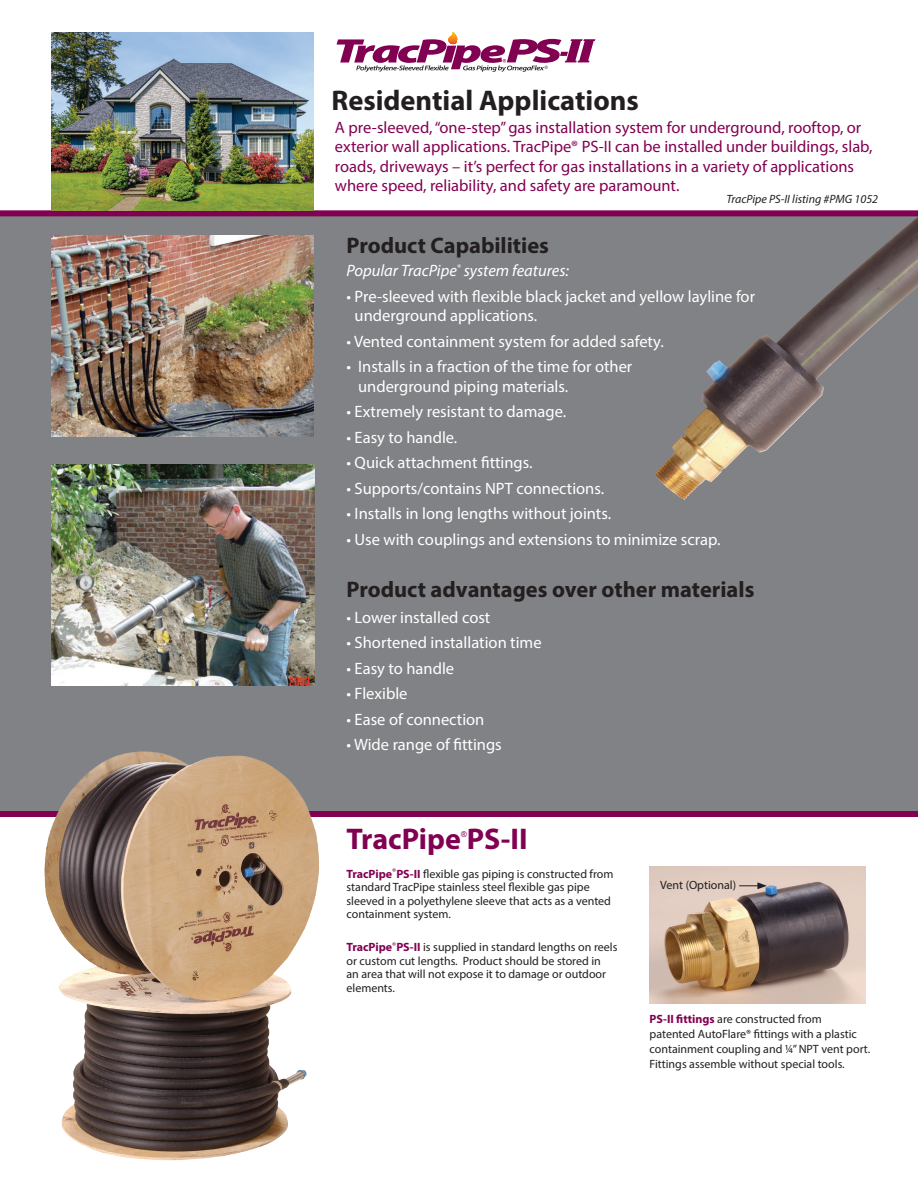
<style>
.page{position:relative;width:918px;height:1188px;background:#fff}
.page>*{position:absolute;margin:0;border:0;box-sizing:border-box;transform-origin:0 0}
.t1{font:700 30px "Myriad Pro";color:#820052}
.t2{font:700 28.5px "Myriad Pro";color:#231f20}
.t3{font:700 22.5px "Myriad Pro";color:#231f20}
.t4{font:16.5px/19.5px "Myriad Pro";color:#fff}
.t5{font:16.5px/19.5px "Myriad Pro";color:#820052}
.t6{font:italic 16.5px "Myriad Pro";color:#fff}
.t7{font:12px/13.5px "Myriad Pro";color:#231f20}
.t8{font:italic 12px "Myriad Pro";color:#231f20}
.t9{font:7.8px "Arial";color:#820052}
.s1{font-weight:700;color:#820052}
</style>
<div class="page">
<img style="left:650px;top:867px;width:216px;height:136px">
<div style="left:0;top:213px;width:918px;height:601px;background:#808285"></div>
<svg style="left:337px;top:32px;width:259px;height:40px"></svg>
<img style="left:51px;top:236px;width:263px;height:201px">
<img style="left:52px;top:464px;width:263px;height:221px">
<svg style="left:739px;top:882px;width:28px;height:7px"></svg>
<img style="left:655px;top:216px;width:263px;height:284px">
<div style="left:0;top:210px;width:918px;height:6px;background:#820052"></div>
<div style="left:0;top:811px;width:918px;height:6px;background:#820052"></div>
<img style="left:44px;top:751px;width:275px;height:410px">
<img style="left:51px;top:32px;width:263px;height:178px">
<h2 class="t2" style="left:332px;top:82px;width:309px">Residential Applications</h2>
<p class="t5" style="left:335px;top:117px;width:539px">A pre-sleeved, “one-step” gas installation system for underground, rooftop, or exterior wall applications. TracPipe® PS-II can be installed under buildings, slab, roads, driveways – it’s perfect for gas installations in a variety of applications where speed, reliability, and safety are paramount.</p>
<p class="t8" style="left:726px;top:192px;width:153px">TracPipe PS-II listing #PMG 1052</p>
<h3 class="t3" style="left:346px;top:231px;width:204px">Product Capabilities</h3>
<p class="t6" style="left:346px;top:261px;width:224px">Popular TracPipe<sup>®</sup> system features:</p>
<p class="t4" style="left:355px;top:286px;width:402px;text-indent:-8px">• Pre-sleeved with flexible black jacket and yellow layline for underground applications.</p>
<p class="t4" style="left:347px;top:331px;width:319px">• Vented containment system for added safety.</p>
<p class="t4" style="left:358px;top:357px;width:276px;text-indent:-12px">• Installs in a fraction of the time for other underground piping materials.</p>
<p class="t4" style="left:347px;top:402px;width:221px">• Extremely resistant to damage.</p>
<p class="t4" style="left:347px;top:427px;width:112px">• Easy to handle.</p>
<p class="t4" style="left:347px;top:453px;width:188px">• Quick attachment fittings.</p>
<p class="t4" style="left:347px;top:478px;width:259px">• Supports/contains NPT connections.</p>
<p class="t4" style="left:347px;top:504px;width:266px">• Installs in long lengths without joints.</p>
<p class="t4" style="left:347px;top:529px;width:376px">• Use with couplings and extensions to minimize scrap.</p>
<h3 class="t3" style="left:346px;top:575px;width:409px">Product advantages over other materials</h3>
<p class="t4" style="left:346px;top:607px;width:145px">• Lower installed cost</p>
<p class="t4" style="left:346px;top:633px;width:197px">• Shortened installation time</p>
<p class="t4" style="left:346px;top:658px;width:109px">• Easy to handle</p>
<p class="t4" style="left:346px;top:684px;width:63px">• Flexible</p>
<p class="t4" style="left:346px;top:709px;width:139px">• Ease of connection</p>
<p class="t4" style="left:346px;top:735px;width:157px">• Wide range of fittings</p>
<h1 class="t1" style="left:346px;top:819px;width:183px">TracPipe PS-II</h1>
<p class="t9" style="left:461px;top:829px;width:7px">®</p>
<p class="t7" style="left:346px;top:867px;width:269px"><span class="s1">TracPipe</span><sup>®</sup><span class="s1">PS-II</span> flexible gas piping is constructed from standard TracPipe stainless steel flexible gas pipe sleeved in a polyethylene sleeve that acts as a vented containment system.</p>
<p class="t7" style="left:346px;top:940px;width:272px"><span class="s1">TracPipe</span><sup>®</sup><span class="s1">PS-II</span> is supplied in standard lengths on reels or custom cut lengths. Product should be stored in<br>an area that will not expose it to damage or outdoor elements.</p>
<p class="t7" style="left:660px;top:878px;width:77px">Vent (Optional)</p>
<p class="t7" style="left:650px;top:1011px;width:222px;line-height:15px"><span class="s1">PS-II fittings</span> are constructed from patented AutoFlare® fittings with a plastic containment coupling and 1⁄4” NPT vent port.<br>Fittings assemble without special tools.</p>
</div>
